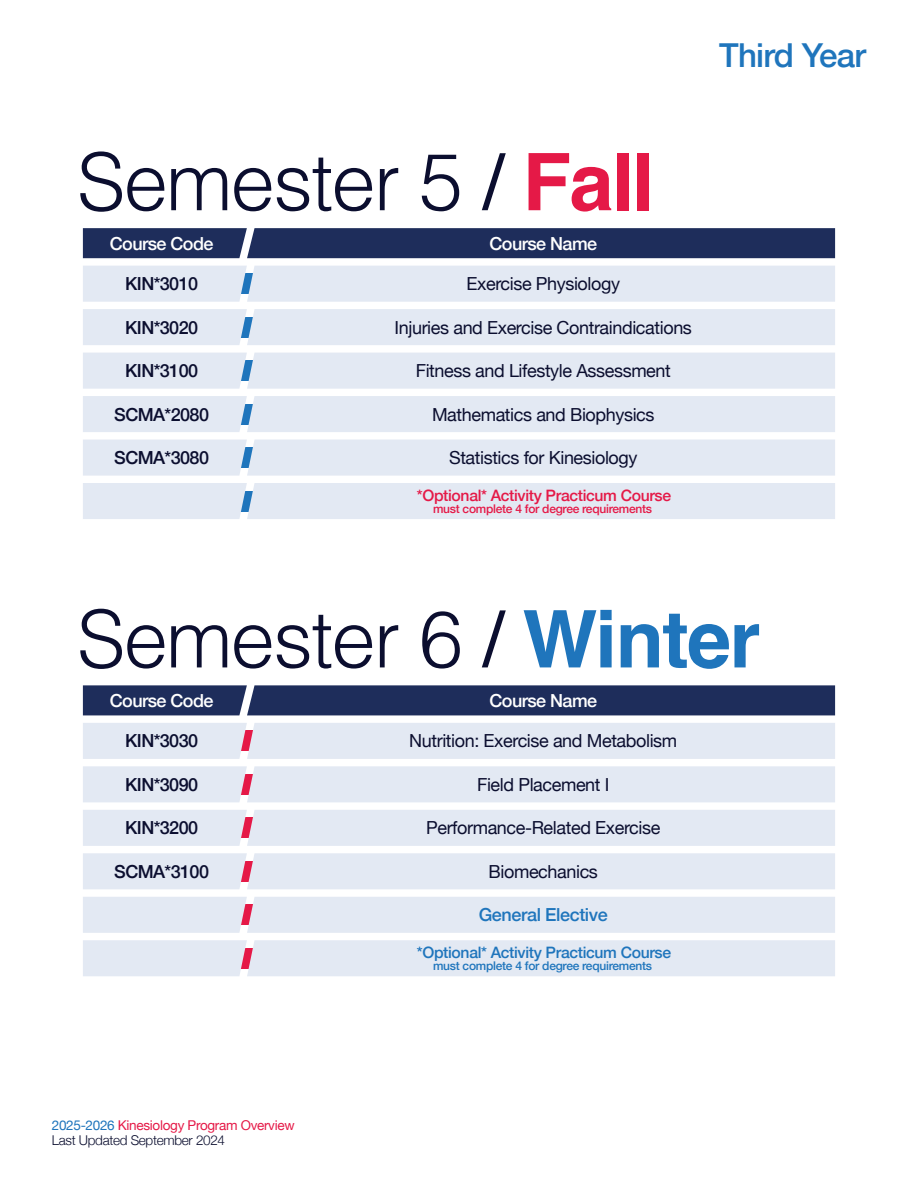
<style>
.page{position:relative;width:918px;height:1188px;background:#fff}
.page>*{position:absolute;margin:0;border:0;box-sizing:border-box;transform-origin:0 0}
.t1{font:300 79.5px "Helvetica";letter-spacing:-.02em;color:#0b0e2f}
.t2{font:500 33px "Helvetica Neue";letter-spacing:-.02em;color:#1f75bc}
.t3{font:18px "Helvetica Neue";letter-spacing:-.02em;color:#0b0e2f}
.t4{font:500 18px "Helvetica Neue";letter-spacing:-.03em;color:#0b0e2f}
.t5{font:500 18px "Helvetica Neue";letter-spacing:-.03em;color:#fff}
.t6{font:500 18px "Helvetica Neue";letter-spacing:-.02em;color:#1f75bc}
.t7{font:500 15.75px "Helvetica Neue";letter-spacing:-.02em;color:#1f75bc}
.t8{font:500 15.75px "Helvetica Neue";letter-spacing:-.02em;color:#e51947}
.t9{font:13.5px/15px "Helvetica Neue";letter-spacing:-.02em;color:#e51947}
.t10{font:500 12px "Helvetica Neue";letter-spacing:-.02em;color:#1f75bc}
.t11{font:500 12px "Helvetica Neue";letter-spacing:-.02em;color:#e51947}
.s1{font-weight:400}
.s2{font-weight:700;color:#e51947}
.s3{font-weight:700;color:#1f75bc}
.s4{color:#1f75bc}
.s5{font-weight:300;color:#0b0e2f}
</style>
<div class="page">
<div style="left:83px;top:685px;width:752px;height:30px;background:#1e2d5b"></div>
<div style="left:83px;top:723px;width:752px;height:36px;background:#e3e9f3"></div>
<div style="left:83px;top:766px;width:752px;height:36px;background:#e3e9f3"></div>
<div style="left:83px;top:810px;width:752px;height:36px;background:#e3e9f3"></div>
<div style="left:83px;top:853px;width:752px;height:36px;background:#e3e9f3"></div>
<div style="left:83px;top:940px;width:752px;height:36px;background:#e3e9f3"></div>
<div style="left:83px;top:897px;width:752px;height:36px;background:#e3e9f3"></div>
<div style="left:83px;top:440px;width:752px;height:36px;background:#e3e9f3"></div>
<div style="left:83px;top:483px;width:752px;height:36px;background:#e3e9f3"></div>
<div style="left:83px;top:228px;width:752px;height:30px;background:#1e2d5b"></div>
<div style="left:83px;top:266px;width:752px;height:36px;background:#e3e9f3"></div>
<div style="left:83px;top:309px;width:752px;height:36px;background:#e3e9f3"></div>
<div style="left:83px;top:353px;width:752px;height:36px;background:#e3e9f3"></div>
<div style="left:83px;top:396px;width:752px;height:36px;background:#e3e9f3"></div>
<h2 class="t2" style="left:719px;top:28px;width:148px">Third Year</h2>
<h1 class="t1" style="left:77px;top:114px;width:579px">Semester 5 <span class="s1">/</span> <span class="s2">Fall</span></h1>
<p class="t5" style="left:110px;top:229px;width:105px">Course Code</p>
<p class="t5" style="left:489px;top:229px;width:109px">Course Name</p>
<p class="t4" style="left:125px;top:269px;width:74px">KIN*3010</p>
<p class="t3" style="left:467px;top:271px;width:155px">Exercise Physiology</p>
<p class="t4" style="left:125px;top:313px;width:74px">KIN*3020</p>
<p class="t3" style="left:395px;top:314px;width:299px">Injuries and Exercise Contraindications</p>
<p class="t4" style="left:125px;top:356px;width:74px">KIN*3100</p>
<p class="t3" style="left:416px;top:358px;width:257px">Fitness and Lifestyle Assessment</p>
<p class="t4" style="left:114px;top:400px;width:96px">SCMA*2080</p>
<p class="t3" style="left:432px;top:401px;width:224px">Mathematics and Biophysics</p>
<p class="t4" style="left:114px;top:443px;width:96px">SCMA*3080</p>
<p class="t3" style="left:449px;top:445px;width:190px">Statistics for Kinesiology</p>
<p class="t8" style="left:417px;top:482px;width:256px">*Optional* Activity Practicum Course</p>
<p class="t11" style="left:433px;top:499px;width:220px">must complete 4 for degree requirements</p>
<h1 class="t1" style="left:77px;top:572px;width:685px">Semester 6 <span class="s1">/</span> <span class="s3">Winter</span></h1>
<p class="t5" style="left:110px;top:686px;width:105px">Course Code</p>
<p class="t5" style="left:489px;top:686px;width:109px">Course Name</p>
<p class="t4" style="left:125px;top:726px;width:74px">KIN*3030</p>
<p class="t3" style="left:409px;top:728px;width:269px">Nutrition: Exercise and Metabolism</p>
<p class="t4" style="left:125px;top:770px;width:74px">KIN*3090</p>
<p class="t3" style="left:477px;top:771px;width:134px">Field Placement I</p>
<p class="t4" style="left:125px;top:813px;width:74px">KIN*3200</p>
<p class="t3" style="left:426px;top:815px;width:236px">Performance-Related Exercise</p>
<p class="t4" style="left:114px;top:857px;width:96px">SCMA*3100</p>
<p class="t3" style="left:489px;top:858px;width:111px">Biomechanics</p>
<p class="t6" style="left:479px;top:900px;width:131px">General Elective</p>
<p class="t9" style="left:52px;top:1118px;width:244px"><span class="s4">2025-2026</span> Kinesiology Program Overview<br><span class="s5">Last Updated September 2024</span></p>
<p class="t7" style="left:417px;top:940px;width:256px">*Optional* Activity Practicum Course</p>
<p class="t10" style="left:433px;top:956px;width:220px">must complete 4 for degree requirements</p>
</div>
